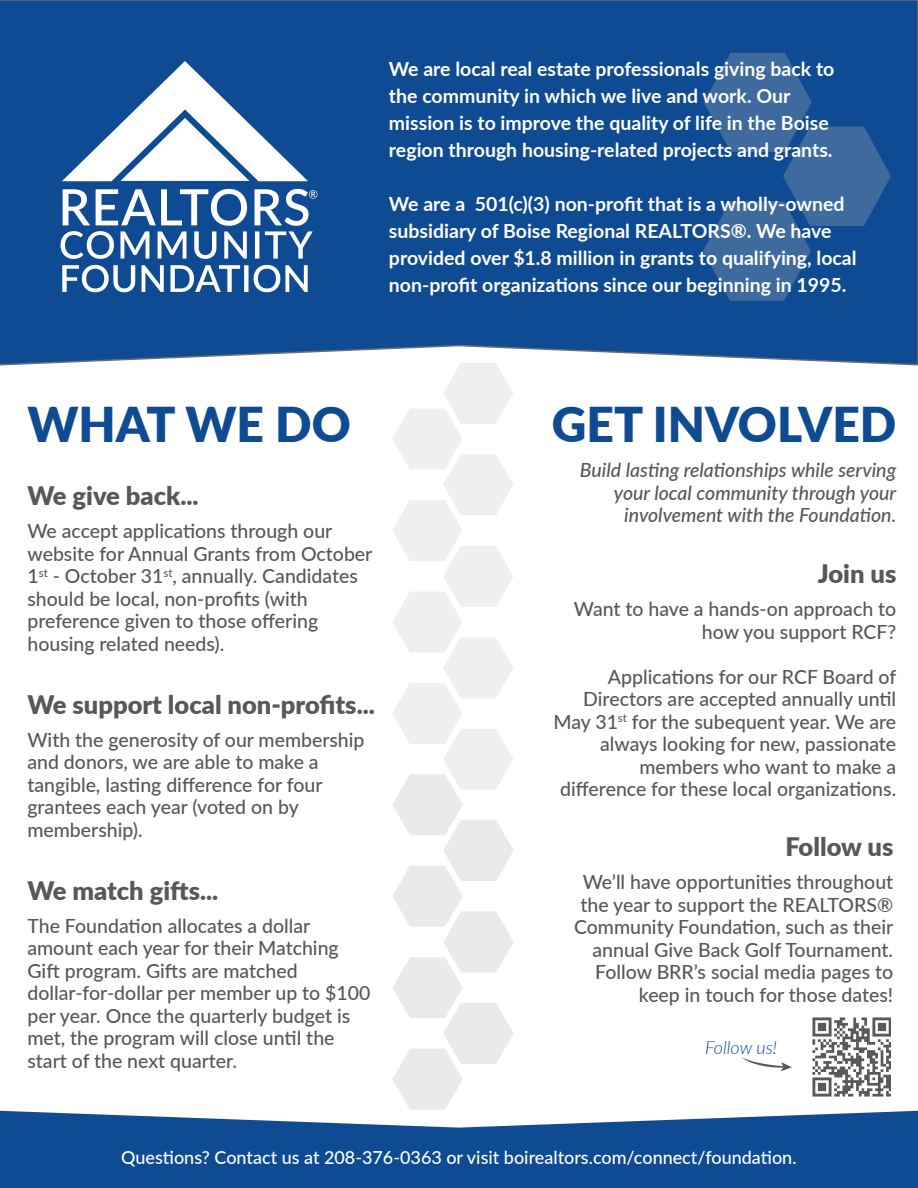
<style>
.page{position:relative;width:918px;height:1188px;background:#fff}
.page>*{position:absolute;margin:0;border:0;box-sizing:border-box;transform-origin:0 0}
.t1{font:900 48px "Lato";color:#0f4b92}
.t2{font:900 25.5px "Lato";color:#57585a}
.t3{font:500 19.5px/22.5px "Lato";color:#57585a}
.t4{font:700 19.5px/27px "Lato";color:#fff}
.t5{font:italic 500 19.5px/22.5px "Lato";color:#57585a;text-align:right}
.t6{font:500 18px "Lato";color:#fff}
.t7{font:italic 300 18px "Lato";color:#0f4b92}
</style>
<div class="page">
<svg style="left:392px;top:366px;width:122px;height:744px"></svg>
<div style="left:0;top:0;width:918px;height:366px;background:#0f4b92"></div>
<svg style="left:703px;top:53px;width:188px;height:248px;background:#275b98"></svg>
<svg style="left:0;top:1111px;width:918px;height:77px;background:#285e9d"></svg>
<svg style="left:741px;top:1057px;width:51px;height:14px"></svg>
<img style="left:813px;top:1018px;width:78px;height:78px">
<img style="left:60px;top:61px;width:257px;height:231px">
<p class="t4" style="left:389px;top:54px;width:447px">We are local real estate professionals giving back to the community in which we live and work. Our mission is to improve the quality of life in the Boise region through housing-related projects and grants.</p>
<p class="t4" style="left:389px;top:189px;width:469px">We are a 501(c)(3) non-profit that is a wholly-owned subsidiary of Boise Regional REALTORS®. We have provided over $1.8 million in grants to qualifying, local non-profit organizations since our beginning in 1995.</p>
<h1 class="t1" style="left:27px;top:388px;width:325px">WHAT WE DO</h1>
<h2 class="t2" style="left:27px;top:477px;width:173px">We give back...</h2>
<p class="t3" style="left:27px;top:519px;width:347px">We accept applications through our website for Annual Grants from October 1<sup>st</sup> - October 31<sup>st</sup>, annually. Candidates should be local, non-profits (with preference given to those offering housing related needs).</p>
<h2 class="t2" style="left:27px;top:685px;width:349px">We support local non-profits...</h2>
<p class="t3" style="left:27px;top:727px;width:339px">With the generosity of our membership and donors, we are able to make a tangible, lasting difference for four grantees each year (voted on by membership).</p>
<h1 class="t1" style="left:552px;top:388px;width:346px">GET INVOLVED</h1>
<p class="t5" style="left:580px;top:458px;width:318px">Build lasting relationships while serving your local community through your involvement with the Foundation.</p>
<h2 class="t2" style="left:818px;top:555px;width:80px">Join us</h2>
<p class="t3" style="left:574px;top:597px;width:324px;text-align:right">Want to have a hands-on approach to how you support RCF?</p>
<p class="t3" style="left:553px;top:664px;width:344px;text-align:right">Applications for our RCF Board of Directors are accepted annually until May 31<sup>st</sup> for the subequent year. We are always looking for new, passionate members who want to make a difference for these local organizations.</p>
<h2 class="t2" style="left:785px;top:828px;width:110px">Follow us</h2>
<h2 class="t2" style="left:27px;top:871px;width:192px">We match gifts...</h2>
<p class="t3" style="left:574px;top:870px;width:321px;text-align:right">We’ll have opportunities throughout the year to support the REALTORS® Community Foundation, such as their annual Give Back Golf Tournament.<br>Follow BRR’s social media pages to keep in touch for those dates!</p>
<p class="t3" style="left:27px;top:913px;width:345px">The Foundation allocates a dollar amount each year for their Matching Gift program. Gifts are matched dollar-for-dollar per member up to $100 per year. Once the quarterly budget is met, the program will close until the start of the next quarter.</p>
<p class="t7" style="left:705px;top:1035px;width:74px">Follow us!</p>
<p class="t6" style="left:121px;top:1145px;width:677px">Questions? Contact us at 208-376-0363 or visit boirealtors.com/connect/foundation.</p>
</div>
